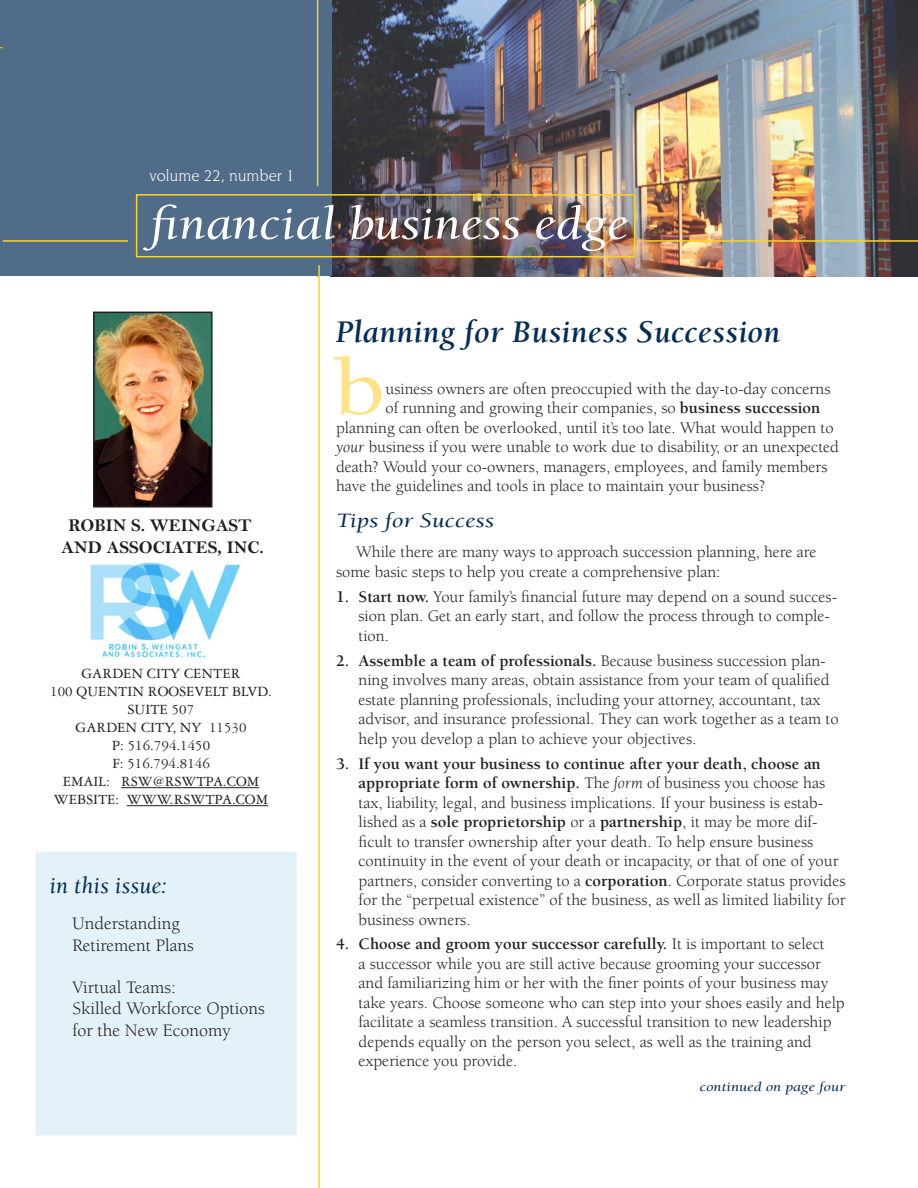
<style>
.page{position:relative;width:918px;height:1188px;background:#fff}
.page>*{position:absolute;margin:0;border:0;box-sizing:border-box;transform-origin:0 0}
.t1{font:500 82.5px "Berkeley";color:#ffe386;scale:1.2 1}
.subhead{font:italic 48px "Berkeley";color:#fff;scale:1.12 1}
.headline{font:italic 700 32.25px "Berkeley";letter-spacing:.01em;color:#052d56}
.t2{font:italic 24px "Berkeley";color:#052d56}
.subhead-2{font:italic 21px "Berkeley";color:#052d56;scale:1.2 1}
.t3{font:18px/21.6px "Berkeley";color:#231f20}
.t4{font:18px/21.6px "Bell MT Bold";color:#231f20;text-align:center}
.bulleted_text{font:16.5px/19.5px "Berkeley";color:#231f20}
.body_text{font:16.5px/19.5px "Berkeley";color:#231f20}
.t5{font:16.5px "Novarese IT Cby BT";color:#fff}
.t6{font:15px "Garamond Three";color:#231f20}
.cont_d_on{font:italic 13.5px "Berkeley";color:#052d56;scale:1.2 1}
.s1{font-weight:700}
.s2{font-style:italic}
</style>
<div class="page">
<div style="left:36px;top:852px;width:261px;height:284px;background:#e3f2f8"></div>
<img style="left:330px;top:0;width:588px;height:277px">
<div style="left:0;top:0;width:331px;height:276px;background:#506c89"></div>
<hr style="left:317px;top:0;width:1px;height:186px;background:#fed41d">
<div style="left:136px;top:194px;width:499px;height:63px;border:2px solid #fed41d"></div>
<hr style="left:3px;top:240px;width:125px;height:2px;background:#fed41d">
<hr style="left:644px;top:240px;width:274px;height:2px;background:#fed41d">
<hr style="left:318px;top:265px;width:2px;height:923px;background:#fed41d">
<img style="left:96px;top:315px;width:114px;height:190px">
<div style="left:93px;top:312px;width:120px;height:196px;border:2px solid #231f20"></div>
<hr style="left:121px;top:787px;width:138px;height:1px;background:#231f20">
<hr style="left:127px;top:805px;width:141px;height:1px;background:#231f20">
<img style="left:90px;top:562px;width:151px;height:96px">
<p class="t5" style="left:149px;top:166px;width:147px">volume 22, number 1</p>
<p class="subhead" style="left:150px;top:198px;width:429px">financial business edge</p>
<p class="t4" style="left:61px;top:515px;width:204px">ROBIN S. WEINGAST<br>AND ASSOCIATES, INC.</p>
<p class="t6" style="left:82px;top:666px;width:161px">GARDEN CITY CENTER</p>
<p class="t6" style="left:50px;top:684px;width:223px">100 QUENTIN ROOSEVELT BLVD.</p>
<p class="t6" style="left:128px;top:702px;width:68px">SUITE 507</p>
<p class="t6" style="left:76px;top:720px;width:172px">GARDEN CITY, NY 11530</p>
<p class="t6" style="left:112px;top:738px;width:100px">P: 516.794.1450</p>
<p class="t6" style="left:112px;top:756px;width:99px">F: 516.794.8146</p>
<p class="t6" style="left:63px;top:774px;width:198px">EMAIL: RSW@RSWTPA.COM</p>
<p class="t6" style="left:54px;top:792px;width:216px">WEBSITE: WWW.RSWTPA.COM</p>
<p class="t2" style="left:50px;top:873px;width:119px">in this issue:</p>
<p class="t3" style="left:72px;top:913px;width:123px">Understanding<br>Retirement Plans</p>
<p class="t3" style="left:72px;top:976px;width:194px">Virtual Teams:<br>Skilled Workforce Options for the New Economy</p>
<p class="headline" style="left:336px;top:315px;width:446px">Planning for Business Succession</p>
<p class="body_text" style="left:386px;top:379px;width:446px">usiness owners are often preoccupied with the day-to-day concerns</p>
<p class="body_text" style="left:386px;top:399px;width:436px">of running and growing their companies, so <span class="s1">business succession</span></p>
<p class="body_text" style="left:336px;top:418px;width:499px">planning can often be overlooked, until it’s too late. What would happen to</p>
<p class="body_text" style="left:336px;top:438px;width:505px"><span class="s2">your</span> business if you were unable to work due to disability, or an unexpected</p>
<p class="body_text" style="left:336px;top:457px;width:493px">death? Would your co-owners, managers, employees, and family members</p>
<p class="body_text" style="left:336px;top:477px;width:431px">have the guidelines and tools in place to maintain your business?</p>
<p class="subhead-2" style="left:336px;top:509px;width:133px">Tips for Success</p>
<p class="body_text" style="left:336px;top:543px;width:482px;text-indent:20px">While there are many ways to approach succession planning, here are some basic steps to help you create a comprehensive plan:</p>
<p class="bulleted_text" style="left:358px;top:587px;width:480px;text-indent:-22px"><span class="s1">1. Start now.</span> Your family’s financial future may depend on a sound succes&shy;sion plan. Get an early start, and follow the process through to comple&shy;tion.</p>
<p class="bulleted_text" style="left:358px;top:651px;width:482px;text-indent:-22px"><span class="s1">2. Assemble a team of professionals.</span> Because business succession plan&shy;ning involves many areas, obtain assistance from your team of qualified estate planning professionals, including your attorney, accountant, tax advisor, and insurance professional. They can work together as a team to help you develop a plan to achieve your objectives.</p>
<p class="bulleted_text" style="left:358px;top:754px;width:489px;text-indent:-22px"><span class="s1">3. If you want your business to continue after your death, choose an appropriate form of ownership.</span> The <span class="s2">form</span> of business you choose has tax, liability, legal, and business implications. If your business is estab&shy;lished as a <span class="s1">sole proprietorship</span> or a <span class="s1">partnership</span>, it may be more dif&shy;ficult to transfer ownership after your death. To help ensure business continuity in the event of your death or incapacity, or that of one of your partners, consider converting to a <span class="s1">corporation</span>. Corporate status provides for the “perpetual existence” of the business, as well as limited liability for business owners.</p>
<p class="bulleted_text" style="left:358px;top:935px;width:488px;text-indent:-22px"><span class="s1">4. Choose and groom your successor carefully.</span> It is important to select<br>a successor while you are still active because grooming your successor and familiarizing him or her with the finer points of your business may take years. Choose someone who can step into your shoes easily and help facilitate a seamless transition. A successful transition to new leadership depends equally on the person you select, as well as the training and experience you provide.</p>
<p class="cont_d_on" style="left:700px;top:1080px;width:123px">continued on page four</p>
<p class="t1" style="left:333px;top:344px;width:44px">b</p>
</div>
